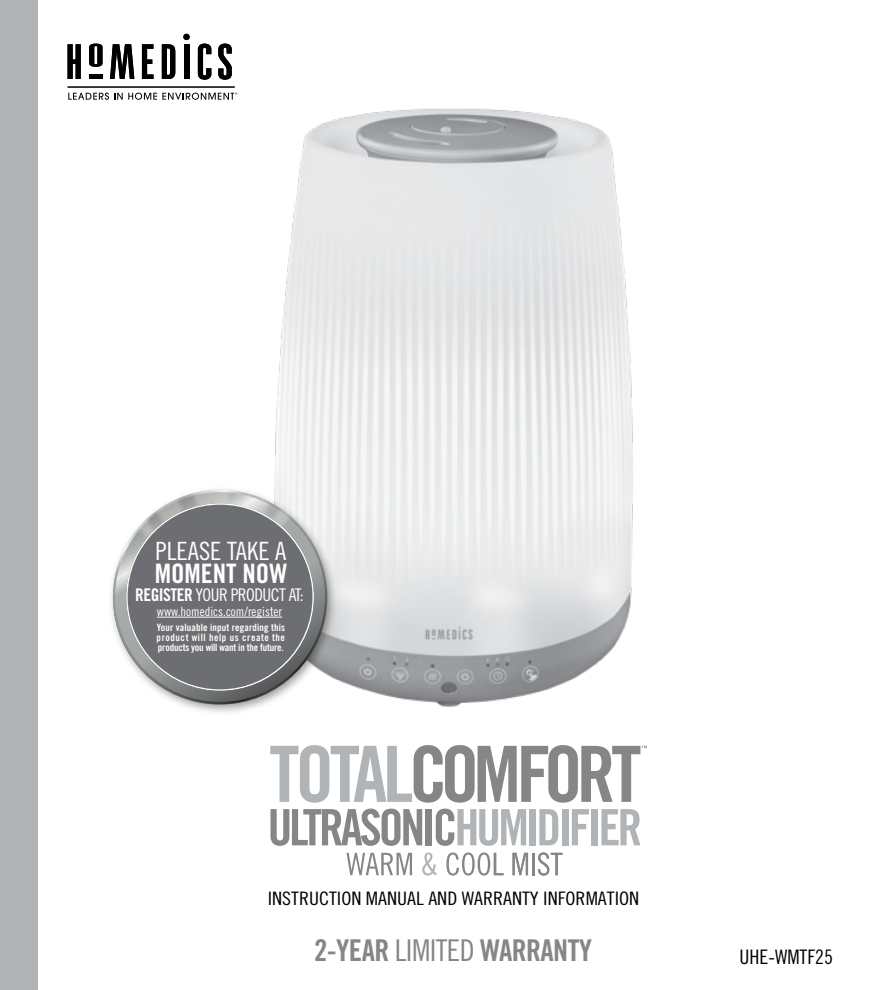
<style>
.page{position:relative;width:878px;height:990px;background:#fff}
.page>*{position:absolute;margin:0;border:0;box-sizing:border-box;transform-origin:0 0}
.t1{font:30px "Trade Gothic Bold Cond Twenty";letter-spacing:-.02em;color:#848688}
.t2{font:26.75px "Trade Gothic Bold Cond Twenty";color:#fff}
.t3{font:25.25px "Trade Gothic Cond Eighteen";color:#fff}
.t4{font:20px "Trade Gothic Cond Eighteen";color:#000}
.t5{font:18.5px "Trade Gothic Cond Eighteen";color:#000;scale:1.08 1}
.t6{font:17.5px "Trade Gothic Cond Eighteen";letter-spacing:-.03em;color:#fff}
.t7{font:12.75px "Trade Gothic Cond Eighteen";color:#fff}
.t8{font:10px/10px "Trade Gothic Bold Cond Twenty";letter-spacing:-.015em;color:#fff;text-align:justify}
.s1{font-family:"Trade Gothic Bold Cond Twenty"}
.s2{font-family:"Trade Gothic Cond Eighteen"}
</style>
<div class="page">
<div style="left:0;top:0;width:37px;height:990px;background:#b1b4b6"></div>
<svg style="left:68px;top:44px;width:13px;height:35px"></svg>
<svg style="left:89px;top:44px;width:13px;height:23px"></svg>
<svg style="left:110px;top:44px;width:24px;height:35px"></svg>
<svg style="left:142px;top:44px;width:11px;height:35px"></svg>
<svg style="left:162px;top:44px;width:13px;height:35px"></svg>
<div style="left:184px;top:44px;width:5px;height:35px;background:#000"></div>
<svg style="left:198px;top:44px;width:13px;height:35px"></svg>
<svg style="left:218px;top:44px;width:14px;height:35px"></svg>
<hr style="left:89px;top:75px;width:13px;height:4px;background:#000">
<div style="left:183px;top:34px;width:7px;height:6px;background:#000;border-radius:50%"></div>
<hr style="left:68px;top:86px;width:167px;height:2px;background:#000">
<svg style="left:68px;top:93px;width:79px;height:7px"></svg>
<img style="left:147px;top:79px;width:486px;height:628px">
<img style="left:147px;top:482px;width:194px;height:230px">
<svg style="left:124px;top:652px;width:201px;height:50px"></svg>
<img style="left:272px;top:490px;width:57px;height:161px">
<img style="left:111px;top:490px;width:161px;height:162px">
<hr style="left:157px;top:617px;width:125px;height:1px;background:#fff">
<svg style="left:346px;top:853px;width:66px;height:22px"></svg>
<svg style="left:422px;top:853px;width:15px;height:23px"></svg>
<svg style="left:446px;top:853px;width:57px;height:23px"></svg>
<svg style="left:512px;top:853px;width:16px;height:22px"></svg>
<hr style="left:532px;top:853px;width:2px;height:22px;background:#848688">
<svg style="left:538px;top:853px;width:24px;height:23px"></svg>
<svg style="left:270px;top:745px;width:377px;height:58px"></svg>
<svg style="left:270px;top:809px;width:152px;height:37px"></svg>
<div style="left:426px;top:809px;width:6px;height:36px;background:#848688"></div>
<svg style="left:436px;top:809px;width:90px;height:37px"></svg>
<div style="left:529px;top:809px;width:6px;height:36px;background:#b1b4b6"></div>
<svg style="left:539px;top:809px;width:19px;height:36px"></svg>
<div style="left:562px;top:809px;width:6px;height:36px;background:#b1b4b6"></div>
<svg style="left:572px;top:809px;width:17px;height:36px"></svg>
<div style="left:591px;top:809px;width:6px;height:36px;background:#b1b4b6"></div>
<svg style="left:601px;top:809px;width:39px;height:36px"></svg>
<h3 class="t3" style="left:156px;top:536px;width:132px">PLEASE TAKE A</h3>
<h2 class="t2" style="left:155px;top:557px;width:134px">MOMENT NOW</h2>
<h3 class="t6" style="left:135px;top:585px;width:170px"><span class="s1">REGISTER</span> YOUR PRODUCT AT:</h3>
<p class="t7" style="left:157px;top:604px;width:127px">www.homedics.com/register</p>
<p class="t8" style="left:157px;top:622px;width:130px">Your valuable input regarding this product will help us create the products you will want in the future.</p>
<h3 class="t5" style="left:268px;top:888px;width:345px">INSTRUCTION MANUAL AND WARRANTY INFORMATION</h3>
<h1 class="t1" style="left:314px;top:932px;width:279px">2-YEAR <span class="s2">LIMITED</span> WARRANTY</h1>
<h3 class="t4" style="left:739px;top:945px;width:95px">UHE-WMTF25</h3>
</div>
